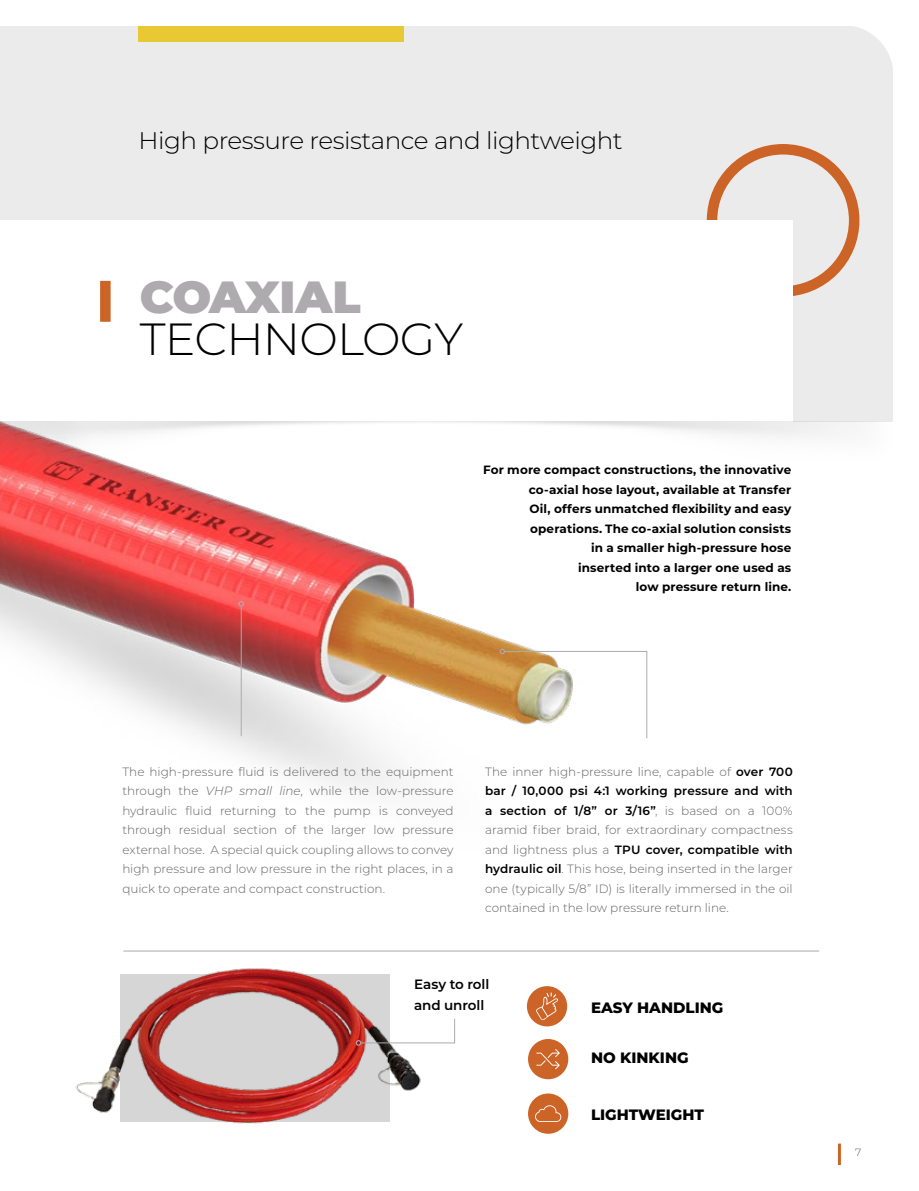
<style>
.page{position:relative;width:919px;height:1191px;background:#fff}
.page>*{position:absolute;margin:0;border:0;box-sizing:border-box;transform-origin:0 0}
.t1{font:300 45px "Montserrat";letter-spacing:-.02em;color:#000}
.t2{font:900 45px "Montserrat";letter-spacing:-.02em;color:#adabad}
.t3{font:300 24px "Montserrat";letter-spacing:-.02em;color:#000}
.t4{font:800 15px "Montserrat";color:#000}
.t5{font:600 13.5px/21px "Montserrat";letter-spacing:-.01em;color:#000}
.t6{font:300 12px/19.5px "Montserrat";color:#636363;text-align:justify}
.t7{font:700 12px/19.5px "Montserrat";letter-spacing:.01em;color:#000;text-align:right}
.t8{font:300 10.5px "Montserrat";color:#5e6267}
.s1{font-style:italic}
.s2{font-weight:600;color:#000}
</style>
<div class="page">
<div style="left:0;top:0;width:918px;height:422px;background:#ebebeb"></div>
<svg style="left:855px;top:26px;width:38px;height:40px"></svg>
<div style="left:706px;top:144px;width:153px;height:153px;border:10px solid #cc6427;border-radius:50%"></div>
<div style="left:0;top:220px;width:792px;height:203px;background:#fff"></div>
<div style="left:100px;top:281px;width:11px;height:41px;background:#cc6427"></div>
<div style="left:138px;top:26px;width:266px;height:16px;background:#e9c933"></div>
<img style="left:0;top:358px;width:844px;height:666px">
<img style="left:54px;top:899px;width:388px;height:225px">
<hr style="left:123px;top:950px;width:696px;height:1px;background:#adabad">
<svg style="left:356px;top:1018px;width:99px;height:27px"></svg>
<div style="left:527px;top:986px;width:40px;height:40px;background:#cc6427;border-radius:50%"></div>
<div style="left:528px;top:1039px;width:40px;height:40px;background:#cc6427;border-radius:50%"></div>
<hr style="left:241px;top:606px;width:1px;height:130px;background:#adabad">
<svg style="left:238px;top:601px;width:6px;height:5px"></svg>
<svg style="left:536px;top:992px;width:22px;height:28px"></svg>
<svg style="left:536px;top:1049px;width:24px;height:20px"></svg>
<div style="left:528px;top:1093px;width:40px;height:40px;background:#cc6427;border-radius:50%"></div>
<svg style="left:535px;top:1105px;width:26px;height:17px"></svg>
<svg style="left:499px;top:648px;width:148px;height:91px"></svg>
<hr style="left:837px;top:1143px;width:3px;height:32px;background:#cc6427">
<div style="left:0;top:0;width:918px;height:26px;background:#fff"></div>
<div style="left:0;top:1165px;width:918px;height:26px;background:#fff"></div>
<div style="left:893px;top:0;width:25px;height:1191px;background:#fff"></div>
<h2 class="t3" style="left:138px;top:124px;width:485px">High pressure resistance and lightweight</h2>
<h1 class="t2" style="left:140px;top:263px;width:222px">COAXIAL</h1>
<h1 class="t1" style="left:140px;top:309px;width:324px">TECHNOLOGY</h1>
<p class="t7" style="left:483px;top:460px;width:310px">For more compact constructions, the innovative co-axial hose layout, available at Transfer<br>Oil, offers unmatched flexibility and easy operations. The co-axial solution consists<br>in a smaller high-pressure hose<br>inserted into a larger one used as<br>low pressure return line.</p>
<p class="t6" style="left:122px;top:761px;width:333px">The high-pressure fluid is delivered to the equipment through the <span class="s1">VHP small line</span>, while the low-pressure hydraulic fluid returning to the pump is conveyed through residual section of the larger low pressure external hose. A special quick coupling allows to convey high pressure and low pressure in the right places, in a quick to operate and compact construction.</p>
<p class="t6" style="left:485px;top:761px;width:309px">The inner high-pressure line, capable of <span class="s2">over 700 bar / 10,000 psi 4:1 working pressure and with a section of 1/8” or 3/16”</span>, is based on a 100% aramid fiber braid, for extraordinary compactness and lightness plus a <span class="s2">TPU cover, compatible with hydraulic oil</span>. This hose, being inserted in the larger one (typically 5/8” ID) is literally immersed in the oil contained in the low pressure return line.</p>
<p class="t5" style="left:414px;top:973px;width:77px">Easy to roll and unroll</p>
<p class="t4" style="left:591px;top:996px;width:134px">EASY HANDLING</p>
<p class="t4" style="left:591px;top:1046px;width:99px">NO KINKING</p>
<p class="t4" style="left:591px;top:1103px;width:115px">LIGHTWEIGHT</p>
<p class="t8" style="left:855px;top:1145px;width:8px">7</p>
</div>
